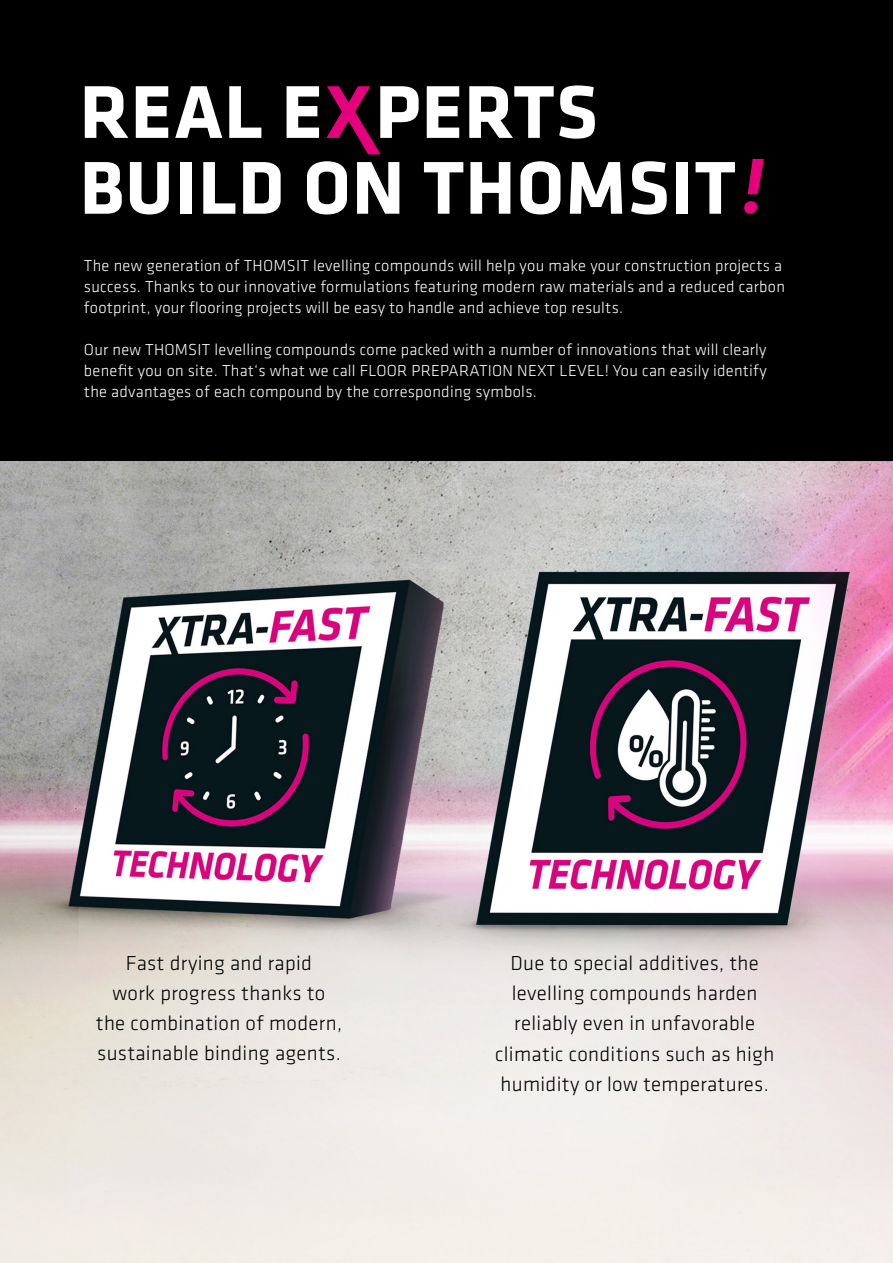
<style>
.page{position:relative;width:893px;height:1263px;background:#fff}
.page>*{position:absolute;margin:0;border:0;box-sizing:border-box;transform-origin:0 0}
.t1{font:700 77.55px/75.8px "Klavika";letter-spacing:.015em;color:#fff}
.t2{font:300 21px/30px "Klavika";letter-spacing:.015em;color:#000;text-align:center}
.t3{font:300 16.5px/21px "Klavika";letter-spacing:.015em;color:#fff}
</style>
<div class="page">
<img style="left:0;top:460px;width:893px;height:803px">
<div style="left:0;top:0;width:893px;height:460px;background:#000"></div>
<svg style="left:744px;top:159px;width:20px;height:55px"></svg>
<svg style="left:326px;top:86px;width:55px;height:68px"></svg>
<h1 class="t1" style="left:80px;top:76px;width:658px">REAL E PERTS<br>BUILD ON THOMSIT</h1>
<p class="t3" style="left:84px;top:255px;width:702px">The new generation of THOMSIT levelling compounds will help you make your construction projects a success. Thanks to our innovative formulations featuring modern raw materials and a reduced carbon footprint, your flooring projects will be easy to handle and achieve top results.</p>
<p class="t3" style="left:84px;top:339px;width:684px;text-align:justify">Our new THOMSIT levelling compounds come packed with a number of innovations that will clearly benefit you on site. That‘s what we call FLOOR PREPARATION NEXT LEVEL! You can easily identify the advantages of each compound by the corresponding symbols.</p>
<p class="t2" style="left:96px;top:948px;width:248px">Fast drying and rapid<br>work progress thanks to the combination of modern, sustainable binding agents.</p>
<p class="t2" style="left:495px;top:948px;width:281px">Due to special additives, the levelling compounds harden reliably even in unfavorable climatic conditions such as high humidity or low temperatures.</p>
</div>
